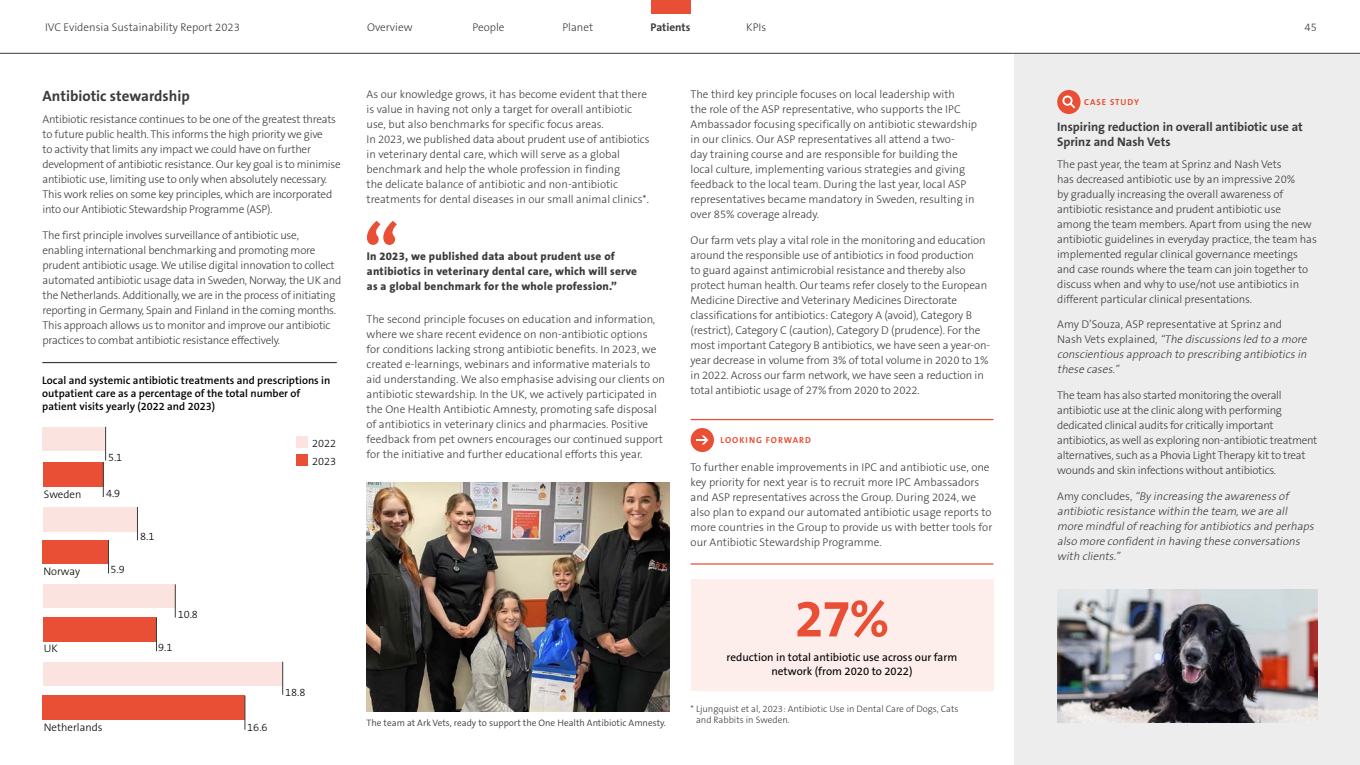
<style>
.page{position:relative;width:1360px;height:765px;background:#fff}
.page>*{position:absolute;margin:0;border:0;box-sizing:border-box;transform-origin:0 0}
.t1{font:700 52.5px "The Sans B W7";color:#e84f35}
.t2{font:700 15px "The Sans B W7";color:#3c3c3b}
.t3{font:700 12.5px/15px "The Sans B W7";color:#3c3c3b}
.t4{font:300 11.25px/15px "The Sans B W3";letter-spacing:-.01em;color:#3c3c3b}
.t5{font:italic 300 11.25px/15px "The Sans B W3";color:#3c3c3b}
.t6{font:800 11.25px/15px "The Sans B W8";letter-spacing:.02em;color:#3c3c3b}
.t7{font:11.25px/13.8px "The Sans B W5 Plain";color:#000;text-align:center}
.t8{font:700 11.25px "The Sans B W7";color:#3c3c3b}
.t9{font:600 11px/13.1px "The Sans B W6";color:#000}
.t10{font:300 11px/18.1px "The Sans B W3";color:#000}
.t11{font:300 9.38px/11.2px "The Sans B W3";color:#3c3c3b}
.t12{font:300 9.38px "The Sans B W4";color:#3c3c3b}
.t13{font:700 8.75px "The Sans B W7";letter-spacing:.115em;color:#e84f35}
.s1{font-style:normal}
</style>
<div class="page">
<hr style="left:43px;top:362px;width:294px;height:1px;background:#3c3c3b">
<div style="left:296px;top:437px;width:12px;height:11px;background:#fbe4e0"></div>
<div style="left:296px;top:455px;width:12px;height:11px;background:#e94f35"></div>
<div style="left:43px;top:696px;width:202px;height:24px;background:#e94f35"></div>
<div style="left:43px;top:662px;width:240px;height:24px;background:#fbe4e0"></div>
<div style="left:43px;top:618px;width:113px;height:24px;background:#e94f35"></div>
<div style="left:43px;top:584px;width:132px;height:24px;background:#fbe4e0"></div>
<div style="left:43px;top:540px;width:66px;height:24px;background:#e94f35"></div>
<div style="left:43px;top:507px;width:94px;height:24px;background:#fbe4e0"></div>
<div style="left:43px;top:462px;width:60px;height:24px;background:#e94f35"></div>
<div style="left:43px;top:427px;width:63px;height:24px;background:#fbe4e0"></div>
<hr style="left:103px;top:462px;width:1px;height:35px;background:#3c3c3b">
<hr style="left:108px;top:540px;width:1px;height:33px;background:#3c3c3b">
<hr style="left:137px;top:507px;width:1px;height:33px;background:#3c3c3b">
<hr style="left:156px;top:618px;width:1px;height:33px;background:#3c3c3b">
<hr style="left:245px;top:696px;width:1px;height:34px;background:#3c3c3b">
<hr style="left:175px;top:584px;width:1px;height:34px;background:#3c3c3b">
<hr style="left:282px;top:662px;width:1px;height:33px;background:#3c3c3b">
<hr style="left:105px;top:427px;width:1px;height:34px;background:#3c3c3b">
<img style="left:367px;top:483px;width:302px;height:229px">
<hr style="left:691px;top:419px;width:302px;height:1px;background:#e84f35">
<hr style="left:691px;top:563px;width:302px;height:2px;background:#e84f35">
<div style="left:691px;top:428px;width:23px;height:24px;background:#e84f35;border-radius:50%"></div>
<svg style="left:696px;top:436px;width:12px;height:9px"></svg>
<div style="left:1015px;top:48px;width:345px;height:717px;background:#ededed"></div>
<img style="left:1057px;top:589px;width:260px;height:133px">
<div style="left:1057px;top:90px;width:23px;height:24px;background:#e84f35;border-radius:50%"></div>
<svg style="left:1062px;top:95px;width:14px;height:14px"></svg>
<div style="left:691px;top:580px;width:302px;height:111px;background:#fdedeb"></div>
<svg style="left:367px;top:221px;width:30px;height:24px"></svg>
<div style="left:0;top:0;width:1360px;height:53px;background:#fff"></div>
<hr style="left:0;top:53px;width:1360px;height:1px;background:#3c3c3b">
<svg style="left:651px;top:0;width:40px;height:14px"></svg>
<p class="t4" style="left:45px;top:20px;width:196px">IVC Evidensia Sustainability Report 2023</p>
<p class="t4" style="left:367px;top:20px;width:47px">Overview</p>
<p class="t4" style="left:473px;top:20px;width:33px">People</p>
<p class="t4" style="left:563px;top:20px;width:32px">Planet</p>
<p class="t8" style="left:651px;top:20px;width:41px">Patients</p>
<p class="t4" style="left:746px;top:20px;width:22px">KPIs</p>
<p class="t4" style="left:1304px;top:20px;width:14px">45</p>
<h2 class="t2" style="left:43px;top:87px;width:149px">Antibiotic stewardship</h2>
<p class="t4" style="left:43px;top:112px;width:300px">Antibiotic resistance continues to be one of the greatest threats to future public health. This informs the high priority we give<br>to activity that limits any impact we could have on further development of antibiotic resistance. Our key goal is to minimise antibiotic use, limiting use to only when absolutely necessary.<br>This work relies on some key principles, which are incorporated into our Antibiotic Stewardship Programme (ASP).</p>
<p class="t4" style="left:43px;top:228px;width:300px">The first principle involves surveillance of antibiotic use, enabling international benchmarking and promoting more prudent antibiotic usage. We utilise digital innovation to collect automated antibiotic usage data in Sweden, Norway, the UK and the Netherlands. Additionally, we are in the process of initiating reporting in Germany, Spain and Finland in the coming months.<br>This approach allows us to monitor and improve our antibiotic practices to combat antibiotic resistance effectively.</p>
<p class="t9" style="left:42px;top:374px;width:290px">Local and systemic antibiotic treatments and prescriptions in outpatient care as a percentage of the total number of patient visits yearly (2022 and 2023)</p>
<p class="t10" style="left:108px;top:448px;width:16px">5.1</p>
<p class="t10" style="left:44px;top:485px;width:39px">Sweden</p>
<p class="t10" style="left:106px;top:484px;width:16px">4.9</p>
<p class="t10" style="left:43px;top:562px;width:39px">Norway</p>
<p class="t10" style="left:110px;top:561px;width:16px">5.9</p>
<p class="t10" style="left:140px;top:528px;width:16px">8.1</p>
<p class="t10" style="left:178px;top:605px;width:22px">10.8</p>
<p class="t10" style="left:44px;top:639px;width:15px">UK</p>
<p class="t10" style="left:158px;top:639px;width:16px">9.1</p>
<p class="t10" style="left:44px;top:718px;width:60px">Netherlands</p>
<p class="t10" style="left:247px;top:718px;width:22px">16.6</p>
<p class="t10" style="left:312px;top:434px;width:26px">2022<br>2023</p>
<p class="t10" style="left:285px;top:683px;width:22px">18.8</p>
<p class="t4" style="left:367px;top:87px;width:284px">As our knowledge grows, it has become evident that there is value in having not only a target for overall antibiotic use, but also benchmarks for specific focus areas.<br>In 2023, we published data about prudent use of antibiotics in veterinary dental care, which will serve as a global benchmark and help the whole profession in finding<br>the delicate balance of antibiotic and non-antibiotic treatments for dental diseases in our small animal clinics*.</p>
<p class="t6" style="left:367px;top:249px;width:272px">In 2023, we published data about prudent use of antibiotics in veterinary dental care, which will serve as a global benchmark for the whole profession.”</p>
<p class="t4" style="left:367px;top:311px;width:300px">The second principle focuses on education and information, where we share recent evidence on non-antibiotic options<br>for conditions lacking strong antibiotic benefits. In 2023, we created e-learnings, webinars and informative materials to aid understanding. We also emphasise advising our clients on antibiotic stewardship. In the UK, we actively participated in the One Health Antibiotic Amnesty, promoting safe disposal of antibiotics in veterinary clinics and pharmacies. Positive feedback from pet owners encourages our continued support for the initiative and further educational efforts this year.</p>
<p class="t12" style="left:367px;top:717px;width:301px">The team at Ark Vets, ready to support the One Health Antibiotic Amnesty.</p>
<p class="t4" style="left:691px;top:87px;width:288px">The third key principle focuses on local leadership with<br>the role of the ASP representative, who supports the IPC Ambassador focusing specifically on antibiotic stewardship in our clinics. Our ASP representatives all attend a two-<br>day training course and are responsible for building the local culture, implementing various strategies and giving feedback to the local team. During the last year, local ASP representatives became mandatory in Sweden, resulting in over 85% coverage already.</p>
<p class="t4" style="left:691px;top:233px;width:301px">Our farm vets play a vital role in the monitoring and education around the responsible use of antibiotics in food production<br>to guard against antimicrobial resistance and thereby also protect human health. Our teams refer closely to the European Medicine Directive and Veterinary Medicines Directorate classifications for antibiotics: Category A (avoid), Category B (restrict), Category C (caution), Category D (prudence). For the most important Category B antibiotics, we have seen a year-on&shy;year decrease in volume from 3% of total volume in 2020 to 1% in 2022. Across our farm network, we have seen a reduction in total antibiotic usage of 27% from 2020 to 2022.</p>
<p class="t13" style="left:720px;top:434px;width:92px">LOOKING FORWARD</p>
<p class="t4" style="left:691px;top:459px;width:303px">To further enable improvements in IPC and antibiotic use, one key priority for next year is to recruit more IPC Ambassadors and ASP representatives across the Group. During 2024, we also plan to expand our automated antibiotic usage reports to more countries in the Group to provide us with better tools for our Antibiotic Stewardship Programme.</p>
<h1 class="t1" style="left:795px;top:585px;width:96px">27%</h1>
<p class="t7" style="left:727px;top:650px;width:232px">reduction in total antibiotic use across our farm network (from 2020 to 2022)</p>
<p class="t11" style="left:696px;top:703px;width:264px;text-indent:-5px">* Ljungquist et al, 2023: Antibiotic Use in Dental Care of Dogs, Cats and Rabbits in Sweden.</p>
<p class="t13" style="left:1084px;top:96px;width:56px">CASE STUDY</p>
<p class="t3" style="left:1057px;top:119px;width:247px">Inspiring reduction in overall antibiotic use at<br>Sprinz and Nash Vets</p>
<p class="t4" style="left:1057px;top:157px;width:261px">The past year, the team at Sprinz and Nash Vets<br>has decreased antibiotic use by an impressive 20%<br>by gradually increasing the overall awareness of antibiotic resistance and prudent antibiotic use among the team members. Apart from using the new antibiotic guidelines in everyday practice, the team has implemented regular clinical governance meetings and case rounds where the team can join together to discuss when and why to use/not use antibiotics in different particular clinical presentations.</p>
<p class="t5" style="left:1057px;top:317px;width:254px"><span class="s1">Amy D’Souza, ASP representative at Sprinz and<br>N a s h Vet s ex p l a i n e d ,</span> “The discussions led to a more conscientious approach to prescribing antibiotics in these cases.”</p>
<p class="t4" style="left:1057px;top:388px;width:262px">The team has also started monitoring the overall antibiotic use at the clinic along with performing dedicated clinical audits for critically important antibiotics, as well as exploring non-antibiotic treatment alternatives, such as a Phovia Light Therapy kit to treat wounds and skin infections without antibiotics.</p>
<p class="t5" style="left:1057px;top:488px;width:261px"><span class="s1">A my co n c l u d e s,</span> “By increasing the awareness of antibiotic resistance within the team,we are all more mindfulof reaching forantibiotics and perhaps also more confidentin having these conversations with clients.”</p>
</div>
